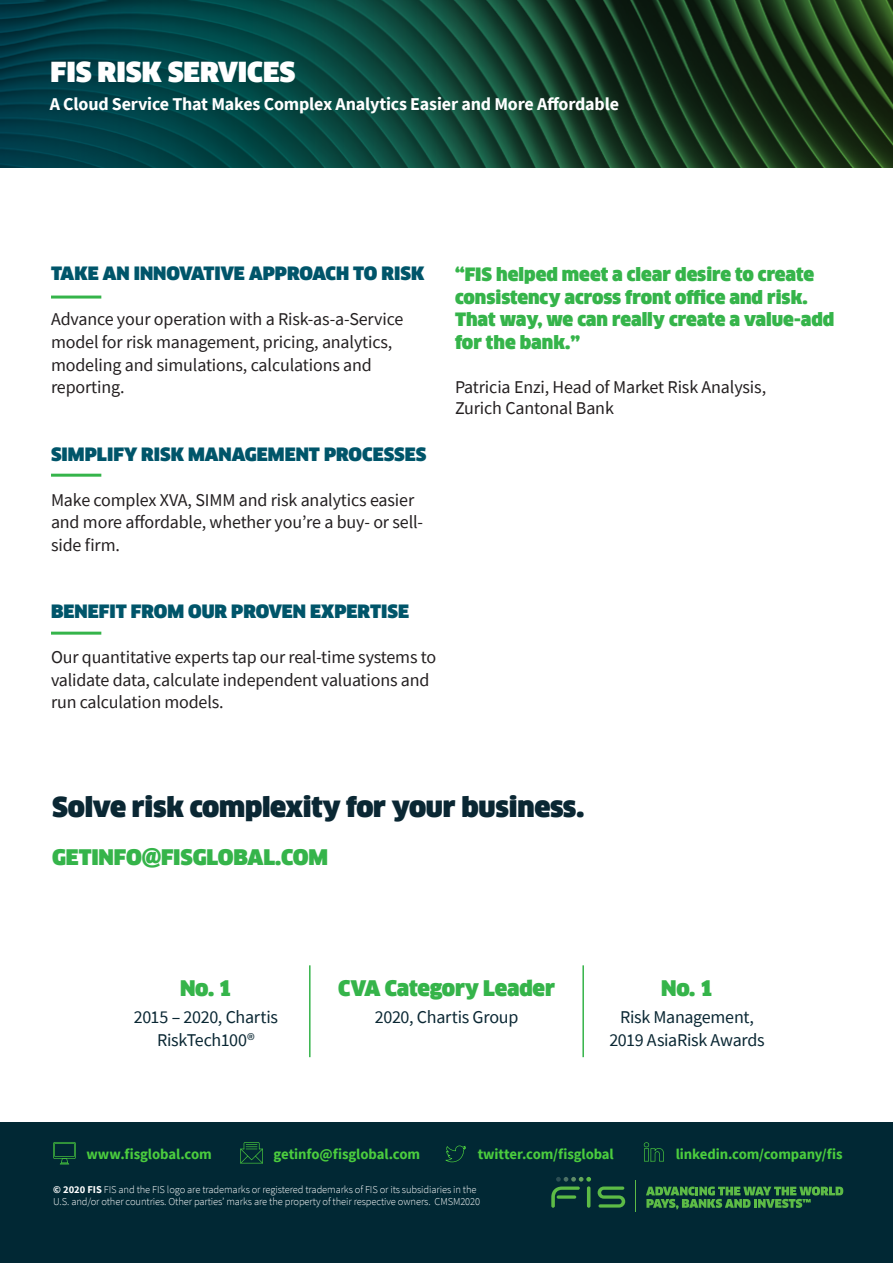
<style>
.page{position:relative;width:893px;height:1263px;background:#fff}
.page>*{position:absolute;margin:0;border:0;box-sizing:border-box;transform-origin:0 0}
.BODY__Internal_pages{font:900 27px "Clan Offc Pro";letter-spacing:-.01em;color:#0a2733}
.BODY__Internal_pages-2{font:900 27px "Clan Offc Pro";color:#fff}
.BODY__Internal_pages-3{font:900 21px "Clan Offc Pro";letter-spacing:-.01em;color:#35b44a}
.BODY__Internal_pages-4{font:18px/22.5px "Source Sans Pro";letter-spacing:-.01em;color:#231f20}
.t1{font:900 18px/22.5px "Clan Offc Pro";color:#35b44a}
.A_HEAD__Heading_leve{font:900 18px "Clan Offc Pro";color:#00556a}
.BODY{font:18px/22.5px "Source Sans Pro";letter-spacing:-.015em;color:#0a2733;text-align:center}
.t2{font:700 18px "Source Sans Pro";letter-spacing:-.01em;color:#fff}
.t3{font:700 14.7px "Source Sans Pro";letter-spacing:-.01em;color:#4bcd3e}
.t4{font:300 10.5px/12.6px "Source Sans Pro";letter-spacing:-.01em;color:#fff}
.s1{font-weight:700}
</style>
<div class="page">
<svg style="left:0;top:0;width:893px;height:168px;background:#0e3f33"></svg>
<div style="left:0;top:1122px;width:893px;height:141px;background:#012834"></div>
<svg style="left:53px;top:1142px;width:23px;height:22px"></svg>
<svg style="left:445px;top:1145px;width:21px;height:17px"></svg>
<svg style="left:644px;top:1142px;width:20px;height:19px"></svg>
<svg style="left:240px;top:1142px;width:23px;height:21px"></svg>
<svg style="left:598px;top:1186px;width:27px;height:21px"></svg>
<svg style="left:551px;top:1177px;width:40px;height:31px"></svg>
<svg style="left:557px;top:1195px;width:19px;height:4px"></svg>
<hr style="left:587px;top:1186px;width:3px;height:22px;background:#5dbb46;border-radius:2px">
<hr style="left:635px;top:1180px;width:1px;height:32px;background:#5dbb46">
<svg style="left:646px;top:1186px;width:197px;height:23px"></svg>
<hr style="left:51px;top:296px;width:50px;height:3px;background:#35b44a">
<hr style="left:51px;top:474px;width:50px;height:3px;background:#35b44a">
<hr style="left:51px;top:632px;width:50px;height:3px;background:#35b44a">
<hr style="left:309px;top:965px;width:2px;height:92px;background:#35b44a">
<hr style="left:582px;top:965px;width:2px;height:92px;background:#35b44a">
<p class="BODY__Internal_pages-2" style="left:50px;top:57px;width:246px">FIS RISK SERVICES</p>
<p class="t2" style="left:50px;top:92px;width:571px">A Cloud Service That Makes Complex Analytics Easier and More Affordable</p>
<p class="A_HEAD__Heading_leve" style="left:51px;top:263px;width:375px">TAKE AN INNOVATIVE APPROACH TO RISK</p>
<p class="BODY__Internal_pages-4" style="left:51px;top:308px;width:354px">Advance your operation with a Risk-as-a-Service model for risk management, pricing, analytics, modeling and simulations, calculations and reporting.</p>
<p class="A_HEAD__Heading_leve" style="left:51px;top:443px;width:377px">SIMPLIFY RISK MANAGEMENT PROCESSES</p>
<p class="BODY__Internal_pages-4" style="left:51px;top:488px;width:374px">Make complex XVA, SIMM and risk analytics easier and more affordable, whether you’re a buy- or sell&shy;side firm.</p>
<p class="t1" style="left:455px;top:263px;width:381px">“FIS helped meet a clear desire to create consistency across front office and risk.<br>That way, we can really create a value-add for the bank.”</p>
<p class="BODY__Internal_pages-4" style="left:455px;top:376px;width:313px;line-height:21px">Patricia Enzi, Head of Market Risk Analysis,<br>Zurich Cantonal Bank</p>
<p class="A_HEAD__Heading_leve" style="left:51px;top:601px;width:360px">BENEFIT FROM OUR PROVEN EXPERTISE</p>
<p class="BODY__Internal_pages-4" style="left:51px;top:646px;width:387px">Our quantitative experts tap our real-time systems to validate data, calculate independent valuations and run calculation models.</p>
<p class="BODY__Internal_pages" style="left:52px;top:791px;width:534px">Solve risk complexity for your business.</p>
<p class="BODY__Internal_pages-3" style="left:52px;top:845px;width:277px">GETINFO@FISGLOBAL.COM</p>
<p class="BODY__Internal_pages-3" style="left:180px;top:976px;width:53px">No. 1</p>
<p class="BODY" style="left:134px;top:1006px;width:146px">2015 – 2020, Chartis<br>RiskTech100®</p>
<p class="BODY__Internal_pages-3" style="left:338px;top:976px;width:218px">CVA Category Leader</p>
<p class="BODY" style="left:375px;top:1006px;width:145px">2020, Chartis Group</p>
<p class="BODY__Internal_pages-3" style="left:661px;top:976px;width:53px">No. 1</p>
<p class="BODY" style="left:609px;top:1006px;width:157px">Risk Management,<br>2019 AsiaRisk Awards</p>
<p class="t3" style="left:86px;top:1144px;width:127px">www.fisglobal.com</p>
<p class="t3" style="left:273px;top:1144px;width:148px">getinfo@fisglobal.com</p>
<p class="t3" style="left:478px;top:1144px;width:138px">twitter.com/fisglobal</p>
<p class="t3" style="left:676px;top:1144px;width:168px">linkedin.com/company/fis</p>
<p class="t4" style="left:53px;top:1183px;width:428px"><span class="s1">© 2020 FIS</span> FIS and the FIS logo are trademarks or registered trademarks of FIS or its subsidiaries in the<br>U.S. and/or other countries. Other parties’ marks are the property of their respective owners. CMSM2020</p>
</div>
